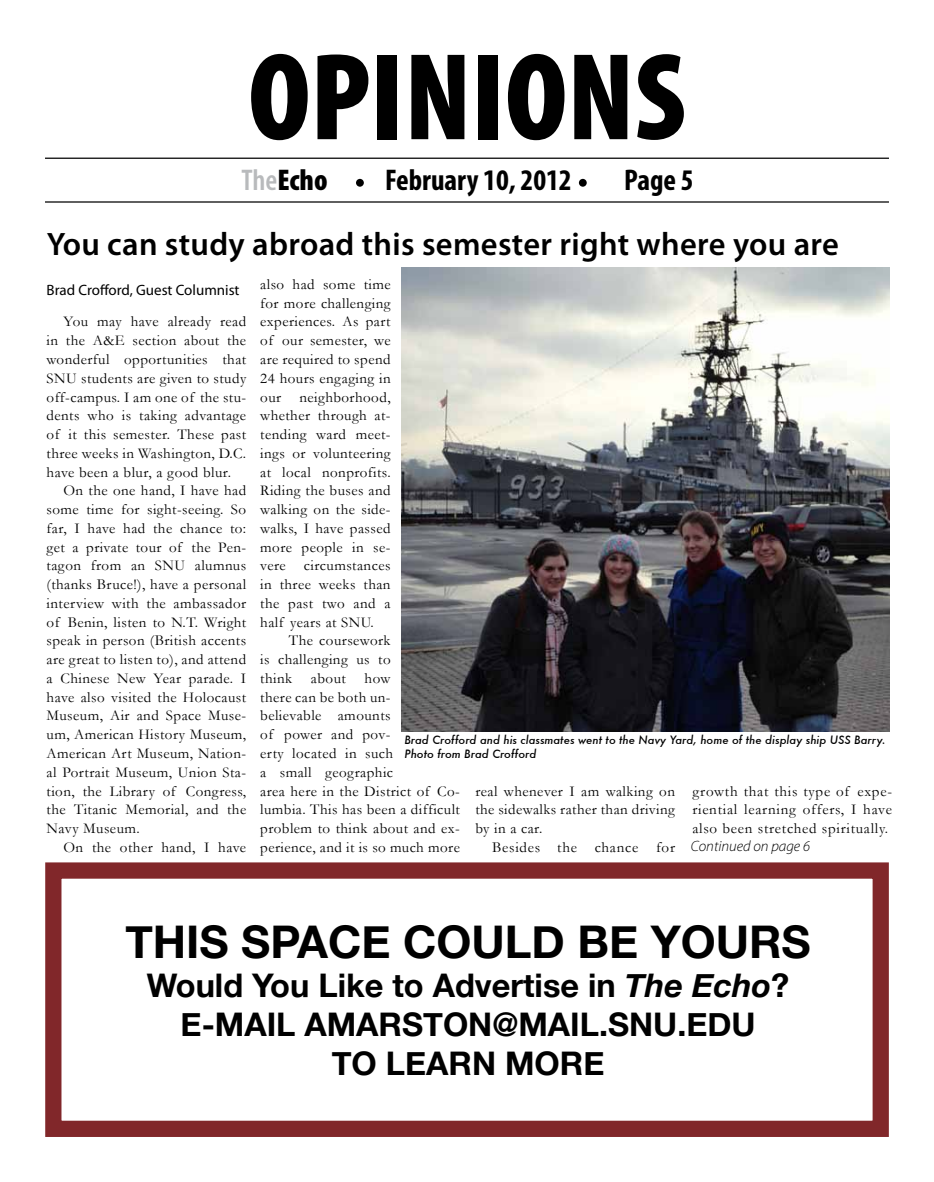
<style>
.page{position:relative;width:934px;height:1182px;background:#fff}
.page>*{position:absolute;margin:0;border:0;box-sizing:border-box;transform-origin:0 0}
.t1{font:900 condensed 125px "Myriad Pro";color:#000}
.t2{font:700 45px "Helvetica Neue";color:#000}
.t3{font:700 32.5px/39px "Helvetica Neue";color:#000;text-align:center}
.t4{font:600 32.5px "Myriad Pro";letter-spacing:.01em;color:#000}
.t5{font:700 condensed 30px "Myriad Pro";color:#000}
.t6{font:900 condensed 30px "Myriad Pro";color:#000}
.t7{font:15px/18.8px "Garamond";letter-spacing:.03em;color:#000;text-align:justify}
.t8{font:15px "Myriad Pro";color:#000}
.t9{font:15px "Garamond";letter-spacing:.05em;color:#000}
.t10{font:italic 300 15px "Myriad Pro";color:#000}
.t11{font:italic 500 11.25px/13.5px "Futura";color:#000}
.s1{font-weight:600;color:#b8babc}
.s2{font-style:italic}
</style>
<div class="page">
<hr style="left:45px;top:158px;width:844px;height:1px;background:#000">
<hr style="left:45px;top:201px;width:844px;height:1px;background:#000">
<div style="left:356px;top:179px;width:8px;height:8px;background:#000;border-radius:50%"></div>
<div style="left:579px;top:179px;width:8px;height:8px;background:#000;border-radius:50%"></div>
<img style="left:402px;top:267px;width:487px;height:464px">
<div style="left:45px;top:862px;width:844px;height:274px;border:16px solid #81272a"></div>
<h1 class="t1" style="left:248px;top:28px;width:439px">OPINIONS</h1>
<h3 class="t6" style="left:241px;top:163px;width:88px"><span class="s1">The</span>Echo</h3>
<h3 class="t5" style="left:385px;top:161px;width:188px">February 10, 2012</h3>
<h3 class="t5" style="left:624px;top:161px;width:71px">Page 5</h3>
<h3 class="t4" style="left:47px;top:223px;width:793px">You can study abroad this semester right where you are</h3>
<p class="t8" style="left:47px;top:281px;width:194px">Brad Crofford, Guest Columnist</p>
<p class="t7" style="left:260px;top:275px;width:132px">also had some time for more challenging experiences. As part of our semester, we are required to spend 24 hours engaging in our neighborhood, whether through at&shy;tending ward meet&shy;ings or volunteering at local nonprofits.<br>Riding the buses and walking on the side&shy;walks, I have passed more people in se&shy;vere circumstances in three weeks than the past two and a half years at SNU.</p>
<p class="t7" style="left:260px;top:631px;width:132px;text-indent:29px">The coursework is challenging us to think</p>
<p class="t7" style="left:47px;top:312px;width:201px;text-indent:17px">You may have already read in the A&amp;E section about the wonderful opportunities that SNU students are given to study off-campus. I am one of the stu&shy;dents who is taking advantage of it this semester. These past three weeks in Washington, D.C. have been a blur, a good blur.</p>
<p class="t7" style="left:47px;top:481px;width:201px;text-indent:17px">On the one hand, I have had some time for sight-seeing. So far, I have had the chance to: get a private tour of the Pen&shy;tagon from an SNU alumnus (thanks Bruce!), have a personal interview with the ambassador of Benin, listen to N.T. Wright speak in person (British accents are great to listen to), and attend a Chinese New Year parade. I have also visited the Holocaust Museum, Air and Space Muse&shy;um, American History Museum, American Art Museum, Nation&shy;al Portrait Museum, Union Sta&shy;tion, the Library of Congress, the Titanic Memorial, and the Navy Museum.</p>
<p class="t7" style="left:63px;top:837px;width:184px">On the other hand, I have</p>
<p class="t7" style="left:260px;top:668px;width:201px;text-align:left;text-indent:51px">about how<br>there can be both un-<br>believable amounts<br>of power and pov-<br>erty located in such<br>a small geographic<br>area here in the District of Co&shy;lumbia. This has been a difficult problem to think about and ex&shy;perience, and it is so much more</p>
<p class="t11" style="left:404px;top:733px;width:483px">Brad Crofford and his classmates went to the Navy Yard, home of the display ship USS Barry.<br>Photo from Brad Crofford</p>
<p class="t7" style="left:475px;top:781px;width:201px">real whenever I am walking on the sidewalks rather than driving by in a car.</p>
<p class="t9" style="left:492px;top:838px;width:184px">Besides the chance for</p>
<p class="t7" style="left:692px;top:781px;width:201px">growth that this type of expe&shy;riential learning offers, I have also been stretched spiritually.</p>
<p class="t10" style="left:691px;top:838px;width:121px">Continued on page 6</p>
<h2 class="t2" style="left:125px;top:913px;width:687px">THIS SPACE COULD BE YOURS</h2>
<h3 class="t3" style="left:147px;top:964px;width:644px">Would You Like to Advertise in <span class="s2">The Echo</span>?<br>E-MAIL AMARSTON@MAIL.SNU.EDU<br>TO LEARN MORE</h3>
</div>
